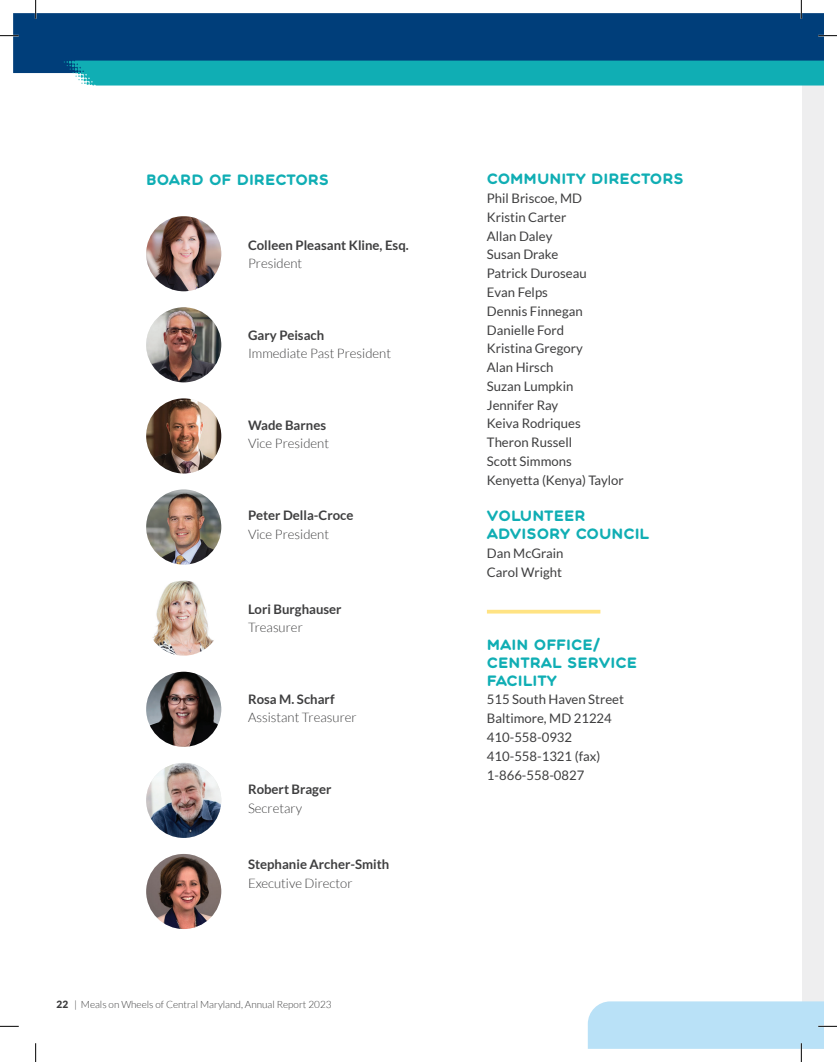
<style>
.page{position:relative;width:837px;height:1062px;background:#fff}
.page>*{position:absolute;margin:0;border:0;box-sizing:border-box;transform-origin:0 0}
.t1{font:700 15px/18px "Central";color:#10aeb4}
.t2{font:13.12px/18.8px "Lato";color:#3e3e3f}
.t3{font:700 13.12px "Lato";color:#3e3e3f}
.t4{font:300 13.12px "Lato";color:#3e3e3f}
.t5{font:300 10px "Lato";color:#3e3e3f}
.s1{font-weight:900}
</style>
<div class="page">
<div style="left:801px;top:14px;width:22px;height:1034px;background:#eeeeef"></div>
<svg style="left:486px;top:609px;width:114px;height:4px"></svg>
<img style="left:146px;top:216px;width:75px;height:75px;border-radius:38px">
<img style="left:146px;top:307px;width:75px;height:75px;border-radius:38px">
<img style="left:146px;top:398px;width:75px;height:75px;border-radius:38px">
<img style="left:146px;top:489px;width:75px;height:75px;border-radius:38px">
<img style="left:152px;top:580px;width:62px;height:75px">
<img style="left:146px;top:671px;width:75px;height:75px;border-radius:38px">
<img style="left:146px;top:762px;width:75px;height:75px;border-radius:38px">
<img style="left:146px;top:853px;width:75px;height:75px;border-radius:38px">
<div style="left:13px;top:13px;width:810px;height:60px;background:#003e7a"></div>
<svg style="left:64px;top:60px;width:759px;height:26px;background:#17adb4"></svg>
<svg style="left:0;top:35px;width:19px;height:1px"></svg>
<svg style="left:818px;top:35px;width:18px;height:1px"></svg>
<svg style="left:0;top:1025px;width:19px;height:1px"></svg>
<svg style="left:35px;top:0;width:1px;height:19px"></svg>
<svg style="left:35px;top:1043px;width:1px;height:18px"></svg>
<svg style="left:800px;top:0;width:1px;height:19px"></svg>
<svg style="left:587px;top:1001px;width:249px;height:60px"></svg>
<p class="t1" style="left:146px;top:171px;width:184px">BOARD OF DIRECTORS</p>
<p class="t3" style="left:248px;top:237px;width:162px">Colleen Pleasant Kline, Esq.</p>
<p class="t4" style="left:248px;top:256px;width:56px">President</p>
<p class="t3" style="left:248px;top:327px;width:78px">Gary Peisach</p>
<p class="t4" style="left:248px;top:346px;width:144px">Immediate Past President</p>
<p class="t3" style="left:248px;top:417px;width:79px">Wade Barnes</p>
<p class="t4" style="left:248px;top:436px;width:82px">Vice President</p>
<p class="t3" style="left:248px;top:507px;width:107px">Peter Della-Croce</p>
<p class="t4" style="left:248px;top:526px;width:82px">Vice President</p>
<p class="t3" style="left:248px;top:601px;width:95px">Lori Burghauser</p>
<p class="t4" style="left:248px;top:620px;width:56px">Treasurer</p>
<p class="t3" style="left:248px;top:691px;width:88px">Rosa M. Scharf</p>
<p class="t4" style="left:248px;top:710px;width:110px">Assistant Treasurer</p>
<p class="t3" style="left:248px;top:781px;width:85px">Robert Brager</p>
<p class="t4" style="left:248px;top:800px;width:56px">Secretary</p>
<p class="t3" style="left:248px;top:856px;width:143px">Stephanie Archer-Smith</p>
<p class="t4" style="left:248px;top:875px;width:106px">Executive Director</p>
<p class="t5" style="left:57px;top:998px;width:276px"><span class="s1">22</span> | Meals on Wheels of Central Maryland, Annual Report 2023</p>
<p class="t1" style="left:486px;top:171px;width:198px">COMMUNITY DIRECTORS</p>
<p class="t2" style="left:486px;top:189px;width:138px">Phil Briscoe, MD<br>Kristin Carter<br>Allan Daley<br>Susan Drake<br>Patrick Duroseau<br>Evan Felps<br>Dennis Finnegan<br>Danielle Ford<br>Kristina Gregory<br>Alan Hirsch<br>Suzan Lumpkin<br>Jennifer Ray<br>Keiva Rodriques<br>Theron Russell<br>Scott Simmons<br>Kenyetta (Kenya) Taylor</p>
<p class="t1" style="left:486px;top:507px;width:164px">VOLUNTEER<br>ADVISORY COUNCIL</p>
<p class="t2" style="left:486px;top:544px;width:78px">Dan McGrain<br>Carol Wright</p>
<p class="t1" style="left:486px;top:636px;width:152px">MAIN OFFICE/<br>CENTRAL SERVICE<br>FACILITY</p>
<p class="t2" style="left:486px;top:690px;width:139px">515 South Haven Street<br>Baltimore, MD 21224<br>410-558-0932<br>410-558-1321 (fax)<br>1-866-558-0827</p>
</div>
